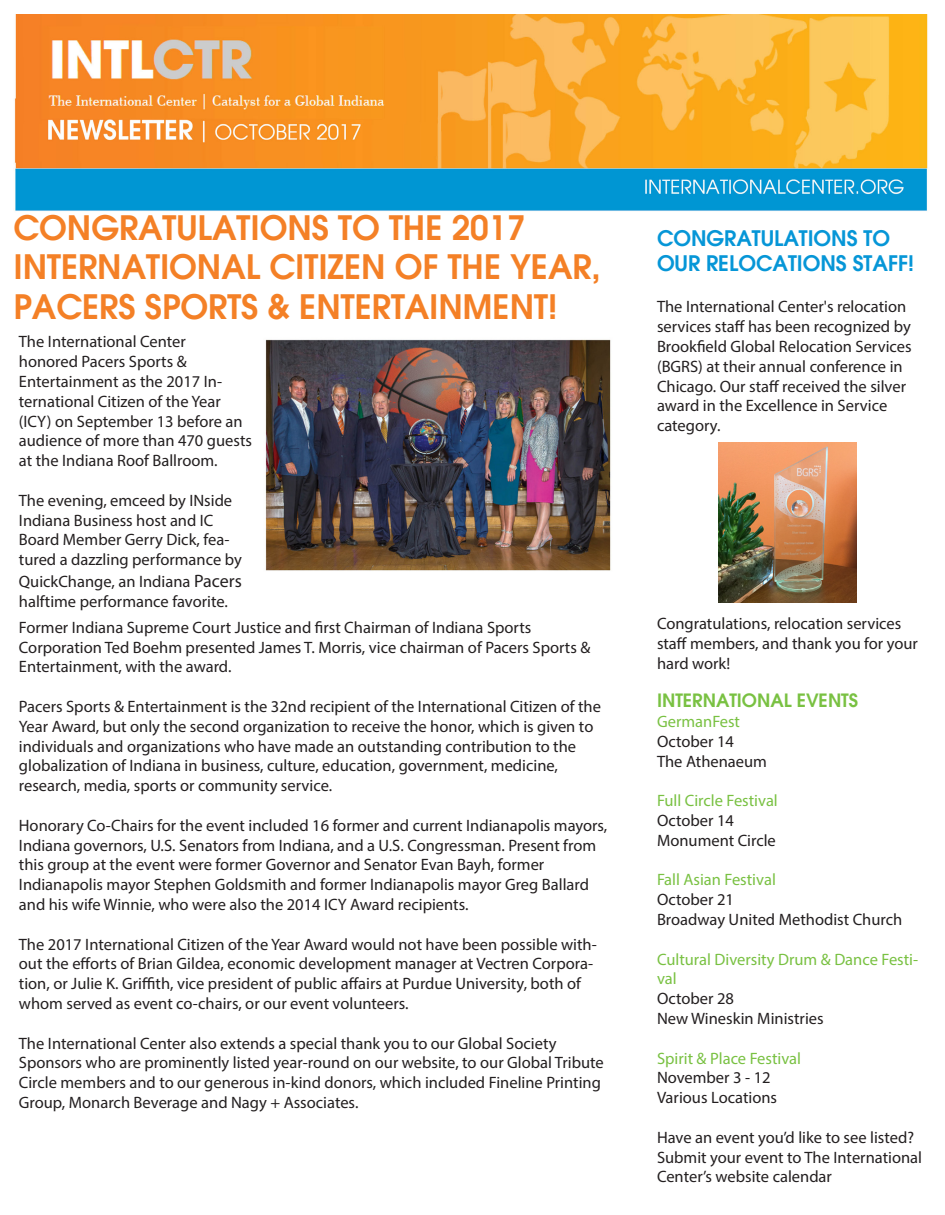
<style>
.page{position:relative;width:945px;height:1215px;background:#fff}
.page>*{position:absolute;margin:0;border:0;box-sizing:border-box;transform-origin:0 0}
.t1{font:600 33px/39.6px "Avant Garde";color:#f48026}
.t2{font:600 21px/25.2px "Avant Garde";color:#0696d7}
.t3{font:600 18px "Avant Garde";color:#79c142}
.t4{font:16.5px/19.8px "Myriad Pro";color:#231f20}
.t5{font:16.5px/19.8px "Myriad Pro";color:#79c142}
.s1{font-size:18px}
</style>
<div class="page">
<img style="left:14px;top:15px;width:914px;height:196px">
<img style="left:265px;top:339px;width:346px;height:232px">
<img style="left:718px;top:443px;width:139px;height:160px">
<p class="t1" style="left:14px;top:207px;width:514px">CONGRATULATIONS TO THE 2017</p>
<p class="t1" style="left:14px;top:247px;width:589px">INTERNATIONAL CITIZEN OF THE YEAR,<br>PACERS SPORTS &amp; ENTERTAINMENT!</p>
<p class="t4" style="left:19px;top:332px;width:168px">The International Center</p>
<p class="t4" style="left:19px;top:352px;width:169px">honored Pacers Sports &amp;</p>
<p class="t4" style="left:19px;top:371px;width:235px">Entertainment as the 2017 In&shy;ternational Citizen of the Year (ICY) on September 13 before an audience of more than 470 guests at the Indiana Roof Ballroom.</p>
<p class="t4" style="left:19px;top:490px;width:224px">The evening, emceed by INside<br>Indiana Business host and IC<br>Board Member Gerry Dick, fea&shy;tured a dazzling performance by</p>
<p class="t4" style="left:19px;top:571px;width:224px">QuickChange, an Indiana <span class="s1">Pacers </span>halftime performance favorite.</p>
<p class="t4" style="left:19px;top:617px;width:514px">Former Indiana Supreme Court Justice and first Chairman of Indiana Sports</p>
<p class="t4" style="left:19px;top:637px;width:573px">Corporation Ted Boehm presented James T. Morris, vice chairman of Pacers Sports &amp;<br>Entertainment, with the award.</p>
<p class="t4" style="left:19px;top:696px;width:584px">Pacers Sports &amp; Entertainment is the 32nd recipient of the International Citizen of the<br>Year Award, but only the second organization to receive the honor, which is given to individuals and organizations who have made an outstanding contribution to the</p>
<p class="t4" style="left:19px;top:756px;width:541px">globalization of Indiana in business, culture, education, government, medicine,</p>
<p class="t4" style="left:19px;top:775px;width:315px">research, media, sports or community service.</p>
<p class="t4" style="left:19px;top:815px;width:590px">Honorary Co-Chairs for the event included 16 former and current Indianapolis mayors,<br>Indiana governors, U.S. Senators from Indiana, and a U.S. Congressman. Present from this group at the event were former Governor and Senator Evan Bayh, former</p>
<p class="t4" style="left:19px;top:874px;width:572px">Indianapolis mayor Stephen Goldsmith and former Indianapolis mayor Greg Ballard and his wife Winnie, who were also the 2014 ICY Award recipients.</p>
<p class="t4" style="left:19px;top:934px;width:579px">The 2017 International Citizen of the Year Award would not have been possible with&shy;out the efforts of Brian Gildea, economic development manager at Vectren Corpora&shy;tion, or Julie K. Griffith, vice president of public affairs at Purdue University, both of whom served as event co-chairs, or our event volunteers.</p>
<p class="t4" style="left:19px;top:1033px;width:539px">The International Center also extends a special thank you to our Global Society</p>
<p class="t4" style="left:19px;top:1053px;width:586px">Sponsors who are prominently listed year-round on our website, to our Global Tribute<br>Circle members and to our generous in-kind donors, which included Fineline Printing<br>Group, Monarch Beverage and Nagy + Associates.</p>
<p class="t2" style="left:657px;top:225px;width:259px">CONGRATULATIONS TO<br>OUR RELOCATIONS STAFF!</p>
<p class="t4" style="left:657px;top:297px;width:256px">The International Center's relocation services staff has been recognized by Brookfield Global Relocation Services (BGRS) at their annual conference in Chicago. Our staff received the silver award in the Excellence in Service category.</p>
<p class="t4" style="left:657px;top:613px;width:263px">Congratulations, relocation services staff members, and thank you for your hard work!</p>
<p class="t3" style="left:657px;top:689px;width:203px">INTERNATIONAL EVENTS</p>
<p class="t5" style="left:657px;top:711px;width:85px">GermanFest</p>
<p class="t4" style="left:657px;top:731px;width:78px">October 14</p>
<p class="t4" style="left:657px;top:751px;width:112px">The Athenaeum</p>
<p class="t5" style="left:657px;top:791px;width:122px">Full Circle Festival</p>
<p class="t4" style="left:657px;top:810px;width:78px">October 14</p>
<p class="t4" style="left:657px;top:830px;width:120px">Monument Circle</p>
<p class="t5" style="left:657px;top:870px;width:120px">Fall Asian Festival</p>
<p class="t4" style="left:657px;top:890px;width:78px">October 21</p>
<p class="t4" style="left:657px;top:909px;width:247px">Broadway United Methodist Church</p>
<p class="t5" style="left:657px;top:949px;width:263px">Cultural Diversity Drum &amp; Dance Festi&shy;val</p>
<p class="t4" style="left:657px;top:989px;width:78px">October 28</p>
<p class="t4" style="left:657px;top:1008px;width:168px">New Wineskin Ministries</p>
<p class="t5" style="left:657px;top:1048px;width:146px">Spirit &amp; Place Festival</p>
<p class="t4" style="left:657px;top:1068px;width:115px">November 3 - 12</p>
<p class="t4" style="left:657px;top:1088px;width:122px">Various Locations</p>
<p class="t4" style="left:657px;top:1127px;width:267px">Have an event you’d like to see listed?<br>Submit your event to The International<br>Center’s website calendar</p>
</div>
